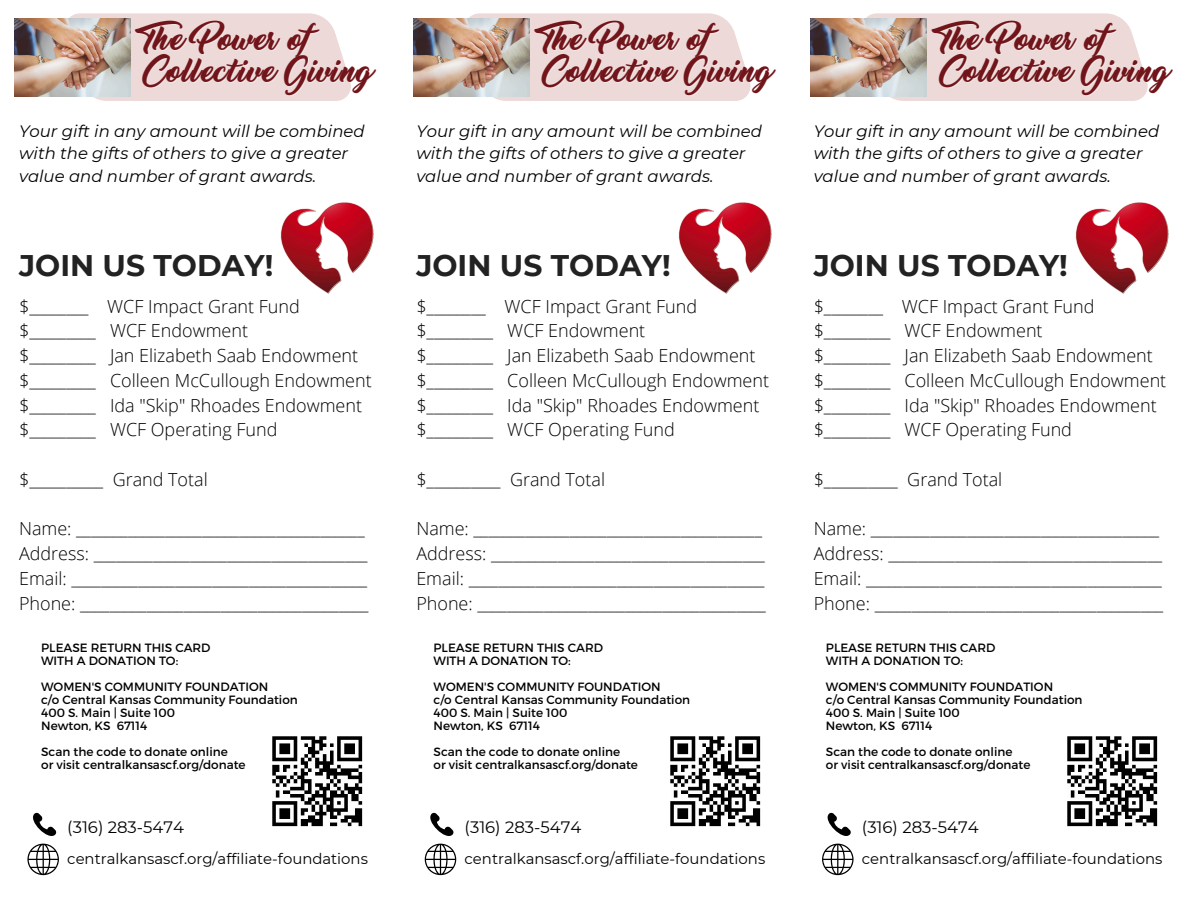
<style>
.page{position:relative;width:1188px;height:918px;background:#fff}
.page>*{position:absolute;margin:0;border:0;box-sizing:border-box;transform-origin:0 0}
.t1{font:700 29.85px "Montserrat";color:#222}
.t2{font:26.4px "Thinking Of Betty";color:#72151b}
.t3{font:300 18px/24.8px "Open Sans";color:#000}
.t4{font:italic 16.5px/22.5px "Montserrat";color:#000}
.t5{font:16.5px "Montserrat";color:#000}
.t6{font:14.85px "Montserrat";color:#000}
.t7{font:12px/13px "Montserrat";color:#000}
</style>
<div class="page">
<svg style="left:27px;top:813px;width:32px;height:62px"></svg>
<img style="left:280px;top:202px;width:94px;height:92px">
<img style="left:272px;top:736px;width:91px;height:91px">
<svg style="left:425px;top:813px;width:31px;height:62px"></svg>
<img style="left:678px;top:202px;width:94px;height:92px">
<img style="left:670px;top:736px;width:91px;height:91px">
<svg style="left:822px;top:813px;width:32px;height:62px"></svg>
<img style="left:1075px;top:202px;width:94px;height:92px">
<img style="left:1067px;top:736px;width:91px;height:91px">
<svg style="left:65px;top:13px;width:286px;height:88px;background:#ecdad9"></svg>
<img style="left:14px;top:19px;width:116px;height:77px">
<svg style="left:464px;top:13px;width:287px;height:88px;background:#ecdbda"></svg>
<img style="left:414px;top:19px;width:116px;height:77px">
<svg style="left:861px;top:13px;width:287px;height:88px;background:#ecdbda"></svg>
<img style="left:811px;top:19px;width:116px;height:77px">
<h3 class="t2" style="left:143px;top:30px;width:186px">The Power of</h3>
<p class="t2" style="left:143px;top:63px;width:233px">Collective Giving</p>
<p class="t4" style="left:19px;top:119px;width:347px">Your gift in any amount will be combined with the gifts of others to give a greater value and number of grant awards.</p>
<h1 class="t1" style="left:19px;top:247px;width:256px">JOIN US TODAY!</h1>
<h3 class="t3" style="left:19px;top:293px;width:354px">$________ WCF Impact Grant Fund $_________ WCF Endowment<br>$_________ Jan Elizabeth Saab Endowment $_________ Colleen McCullough Endowment $_________ Ida "Skip" Rhoades Endowment $_________ WCF Operating Fund</h3>
<h3 class="t3" style="left:19px;top:467px;width:190px">$__________ Grand Total</h3>
<h3 class="t3" style="left:19px;top:516px;width:351px">Name: _______________________________________ Address: _____________________________________ Email: ________________________________________ Phone: _______________________________________</h3>
<p class="t7" style="left:41px;top:641px;width:171px">PLEASE RETURN THIS CARD<br>WITH A DONATION TO:</p>
<p class="t7" style="left:41px;top:680px;width:258px">WOMEN'S COMMUNITY FOUNDATION<br>c/o Central Kansas Community Foundation<br>400 S. Main | Suite 100<br>Newton, KS 67114</p>
<p class="t7" style="left:41px;top:745px;width:206px">Scan the code to donate online<br>or visit centralkansascf.org/donate</p>
<h3 class="t5" style="left:67px;top:817px;width:118px">(316) 283-5474</h3>
<p class="t6" style="left:67px;top:850px;width:302px">centralkansascf.org/affiliate-foundations</p>
<h3 class="t2" style="left:543px;top:30px;width:186px">The Power of</h3>
<h3 class="t2" style="left:543px;top:63px;width:233px">Collective Giving</h3>
<h1 class="t4" style="left:416px;top:119px;width:347px">Your gift in any amount will be combined with the gifts of others to give a greater value and number of grant awards.</h1>
<p class="t1" style="left:416px;top:247px;width:256px">JOIN US TODAY!</p>
<h2 class="t3" style="left:416px;top:293px;width:354px">$________ WCF Impact Grant Fund $_________ WCF Endowment<br>$_________ Jan Elizabeth Saab Endowment $_________ Colleen McCullough Endowment $_________ Ida "Skip" Rhoades Endowment $_________ WCF Operating Fund</h2>
<h3 class="t3" style="left:416px;top:467px;width:190px">$__________ Grand Total</h3>
<p class="t3" style="left:416px;top:516px;width:351px">Name: _______________________________________ Address: _____________________________________ Email: ________________________________________ Phone: _______________________________________</p>
<p class="t7" style="left:434px;top:641px;width:171px">PLEASE RETURN THIS CARD<br>WITH A DONATION TO:</p>
<p class="t7" style="left:434px;top:680px;width:258px">WOMEN'S COMMUNITY FOUNDATION<br>c/o Central Kansas Community Foundation<br>400 S. Main | Suite 100<br>Newton, KS 67114</p>
<p class="t7" style="left:434px;top:745px;width:206px">Scan the code to donate online<br>or visit centralkansascf.org/donate</p>
<p class="t5" style="left:465px;top:817px;width:118px">(316) 283-5474</p>
<h4 class="t6" style="left:465px;top:850px;width:302px">centralkansascf.org/affiliate-foundations</h4>
<p class="t2" style="left:940px;top:30px;width:186px">The Power of</p>
<p class="t2" style="left:940px;top:63px;width:233px">Collective Giving</p>
<p class="t4" style="left:814px;top:119px;width:347px">Your gift in any amount will be combined with the gifts of others to give a greater value and number of grant awards.</p>
<p class="t1" style="left:814px;top:247px;width:256px">JOIN US TODAY!</p>
<h3 class="t3" style="left:814px;top:293px;width:354px">$________ WCF Impact Grant Fund $_________ WCF Endowment<br>$_________ Jan Elizabeth Saab Endowment $_________ Colleen McCullough Endowment $_________ Ida "Skip" Rhoades Endowment $_________ WCF Operating Fund</h3>
<p class="t3" style="left:814px;top:467px;width:190px">$__________ Grand Total</p>
<h4 class="t3" style="left:814px;top:516px;width:351px">Name: _______________________________________ Address: _____________________________________ Email: ________________________________________ Phone: _______________________________________</h4>
<p class="t7" style="left:826px;top:641px;width:171px">PLEASE RETURN THIS CARD<br>WITH A DONATION TO:</p>
<p class="t7" style="left:826px;top:680px;width:258px">WOMEN'S COMMUNITY FOUNDATION<br>c/o Central Kansas Community Foundation<br>400 S. Main | Suite 100<br>Newton, KS 67114</p>
<p class="t7" style="left:826px;top:745px;width:206px">Scan the code to donate online<br>or visit centralkansascf.org/donate</p>
<h3 class="t5" style="left:862px;top:817px;width:118px">(316) 283-5474</h3>
<p class="t6" style="left:862px;top:850px;width:302px">centralkansascf.org/affiliate-foundations</p>
</div>
